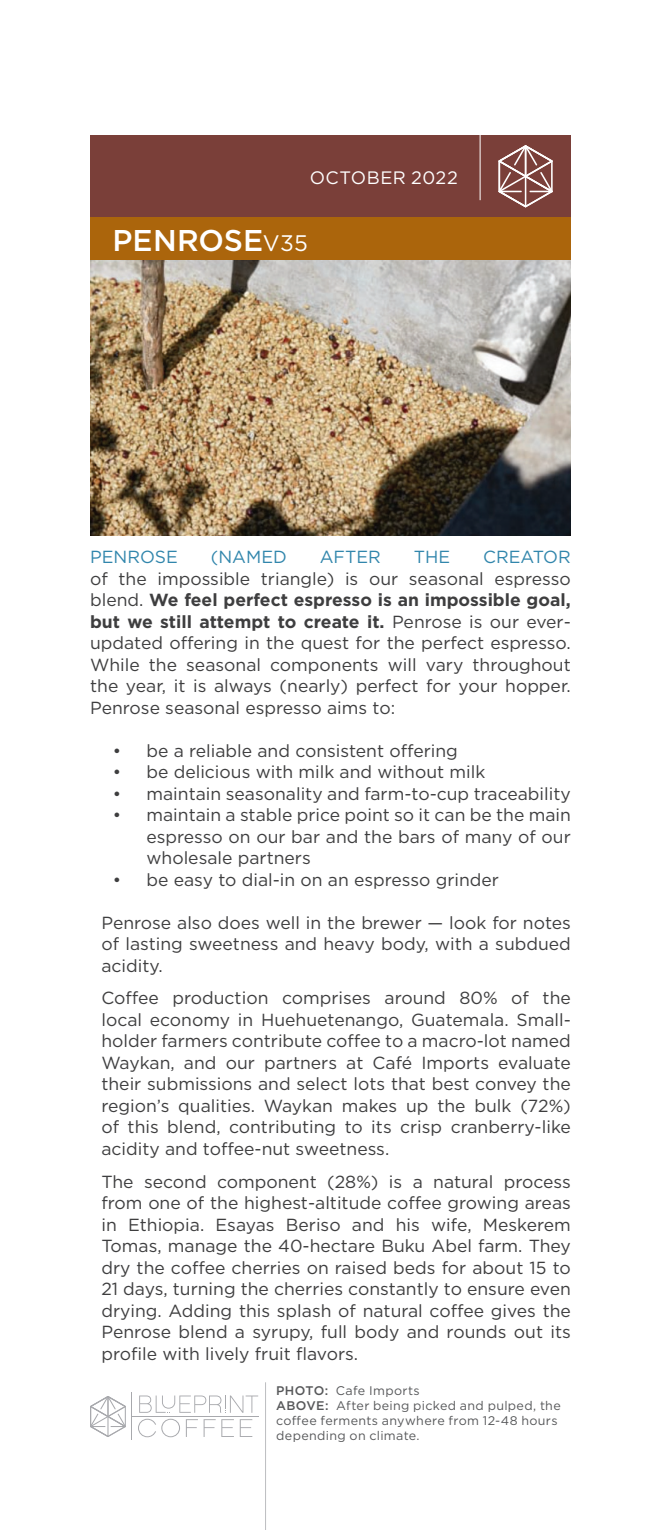
<style>
.page{position:relative;width:661px;height:1530px;background:#fff}
.page>*{position:absolute;margin:0;border:0;box-sizing:border-box;transform-origin:0 0}
.t1{font:500 30px "Gotham";letter-spacing:.005em;color:#fff}
.t2{font:18px "Gotham";letter-spacing:.025em;color:#fff}
.t3{font:17.5px/21.5px "Gotham";color:#3e3e3f;text-align:justify}
.t4{font:17.5px "Gotham";color:#3186ac}
.t5{font:12.5px/15px "Gotham";letter-spacing:.03em;color:#57585a}
.s1{font-weight:400;font-size:22.5px}
.s2{font-weight:700}
.s3{font-weight:500}
</style>
<div class="page">
<svg style="left:139px;top:1396px;width:119px;height:17px"></svg>
<svg style="left:138px;top:1419px;width:42px;height:18px"></svg>
<svg style="left:186px;top:1419px;width:29px;height:18px"></svg>
<svg style="left:221px;top:1419px;width:31px;height:18px"></svg>
<hr style="left:131px;top:1393px;width:1px;height:47px;background:#a8a9ad">
<hr style="left:132px;top:1416px;width:126px;height:1px;background:#a8a9ad">
<svg style="left:90px;top:1396px;width:36px;height:41px"></svg>
<img style="left:90px;top:260px;width:480px;height:275px">
<div style="left:90px;top:135px;width:480px;height:83px;background:#7a3f39"></div>
<div style="left:90px;top:217px;width:480px;height:43px;background:#ab650c"></div>
<svg style="left:498px;top:145px;width:54px;height:62px"></svg>
<hr style="left:479px;top:134px;width:1px;height:66px;background:#fff">
<hr style="left:265px;top:1382px;width:1px;height:148px;background:#bcbdc0">
<p class="t2" style="left:309px;top:166px;width:149px">OCTOBER 2022</p>
<h1 class="t1" style="left:112px;top:220px;width:197px">PENROSE<span class="s1">V35</span></h1>
<p class="t4" style="left:90px;top:546px;width:89px">PENROSE</p>
<p class="t4" style="left:211px;top:546px;width:77px">(NAMED</p>
<p class="t4" style="left:319px;top:546px;width:63px">AFTER</p>
<p class="t4" style="left:413px;top:546px;width:38px">THE</p>
<p class="t4" style="left:482px;top:546px;width:89px">CREATOR</p>
<p class="t3" style="left:90px;top:567px;width:482px">of the impossible triangle) is our seasonal espresso blend. <span class="s2">We feel perfect espresso is an impossible goal, but we still attempt to create it.</span> Penrose is our ever&shy;updated offering in the quest for the perfect espresso.<br>While the seasonal components will vary throughout the year, it is always (nearly) perfect for your hopper.<br>Penrose seasonal espresso aims to:</p>
<p class="t3" style="left:113px;top:739px;width:346px">• be a reliable and consistent offering</p>
<p class="t3" style="left:113px;top:761px;width:374px">• be delicious with milk and without milk</p>
<p class="t3" style="left:113px;top:782px;width:459px">• maintain seasonality and farm-to-cup traceability</p>
<p class="t3" style="left:146px;top:804px;width:425px;text-indent:-34px">• maintain a stable price point so it can be the main espresso on our bar and the bars of many of our wholesale partners</p>
<p class="t3" style="left:113px;top:868px;width:387px">• be easy to dial-in on an espresso grinder</p>
<p class="t3" style="left:101px;top:911px;width:470px">Penrose also does well in the brewer — look for notes of lasting sweetness and heavy body, with a subdued acidity.</p>
<p class="t3" style="left:101px;top:987px;width:470px">Coffee production comprises around 80% of the local economy in Huehuetenango, Guatemala. Small&shy;holder farmers contribute coffee to a macro-lot named Waykan, and our partners at Café Imports evaluate their submissions and select lots that best convey the region’s qualities. Waykan makes up the bulk (72%) of this blend, contributing to its crisp cranberry-like acidity and toffee-nut sweetness.</p>
<p class="t3" style="left:101px;top:1170px;width:470px">The second component (28%) is a natural process from one of the highest-altitude coffee growing areas in Ethiopia. Esayas Beriso and his wife, Meskerem Tomas, manage the 40-hectare Buku Abel farm. They dry the coffee cherries on raised beds for about 15 to 21 days, turning the cherries constantly to ensure even drying. Adding this splash of natural coffee gives the Penrose blend a syrupy, full body and rounds out its profile with lively fruit flavors.</p>
<p class="t5" style="left:276px;top:1383px;width:286px"><span class="s3">PHOTO:</span> Cafe Imports<br><span class="s3">ABOVE:</span> After being picked and pulped, the coffee ferments anywhere from 12-48 hours depending on climate.</p>
</div>
